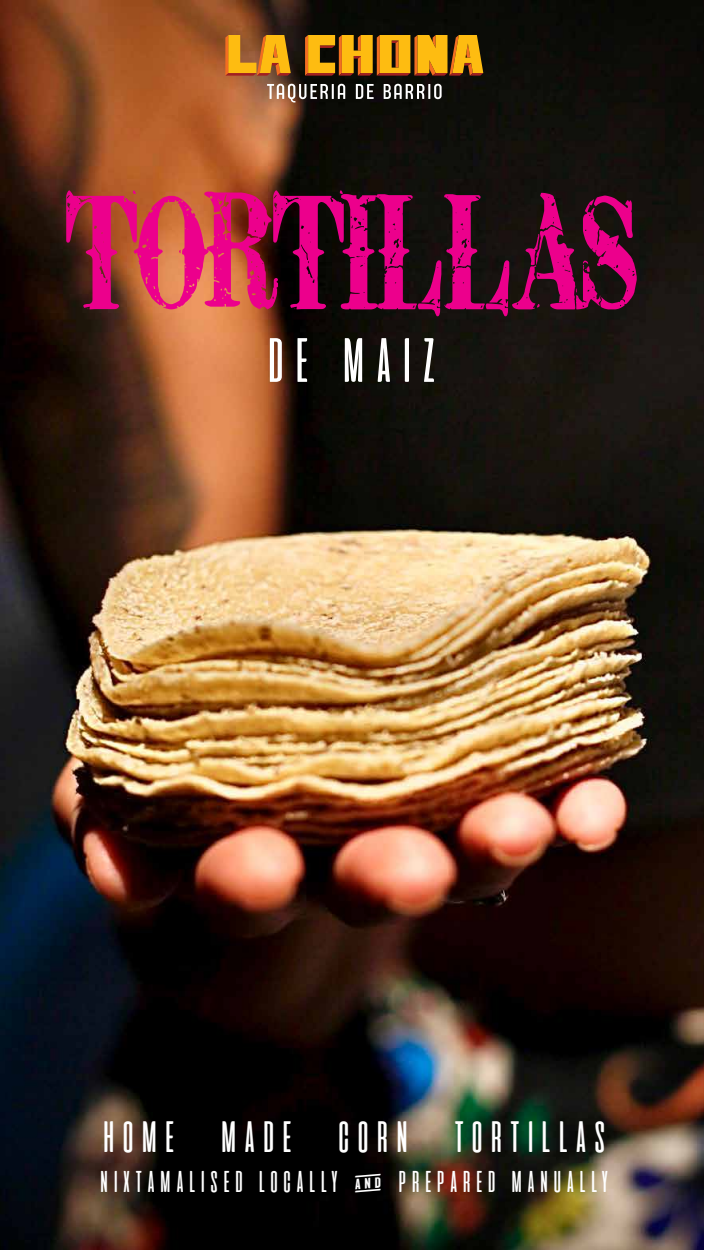
<style>
.page{position:relative;width:704px;height:1250px;background:#fff}
.page>*{position:absolute;margin:0;border:0;box-sizing:border-box;transform-origin:0 0}
.t1{font:156.25px "Retro Grunge West";color:#ec008c}
.t2{font:62.5px "aliensandcows";color:#fff}
.t3{font:43.75px "aliensandcows";color:#fff}
.t4{font:30px "aliensandcows";color:#fff}
</style>
<div class="page">
<img style="left:0;top:0;width:703px;height:1250px">
<svg style="left:225px;top:35px;width:65px;height:41px;background:#d0891c"></svg>
<svg style="left:305px;top:35px;width:178px;height:41px;background:#c48511"></svg>
<svg style="left:267px;top:84px;width:78px;height:18px"></svg>
<svg style="left:355px;top:84px;width:18px;height:15px"></svg>
<svg style="left:383px;top:84px;width:58px;height:15px"></svg>
<h1 class="t1" style="left:66px;top:180px;width:572px">TORTILLAS</h1>
<h2 class="t2" style="left:262px;top:327px;width:181px">DE MAIZ</h2>
<h3 class="t3" style="left:99px;top:1114px;width:511px">HOME MADE CORN TORTILLAS</h3>
<p class="t4" style="left:98px;top:1166px;width:514px">NIXTAMALISED LOCALLY &amp; PREPARED MANUALLY</p>
</div>
